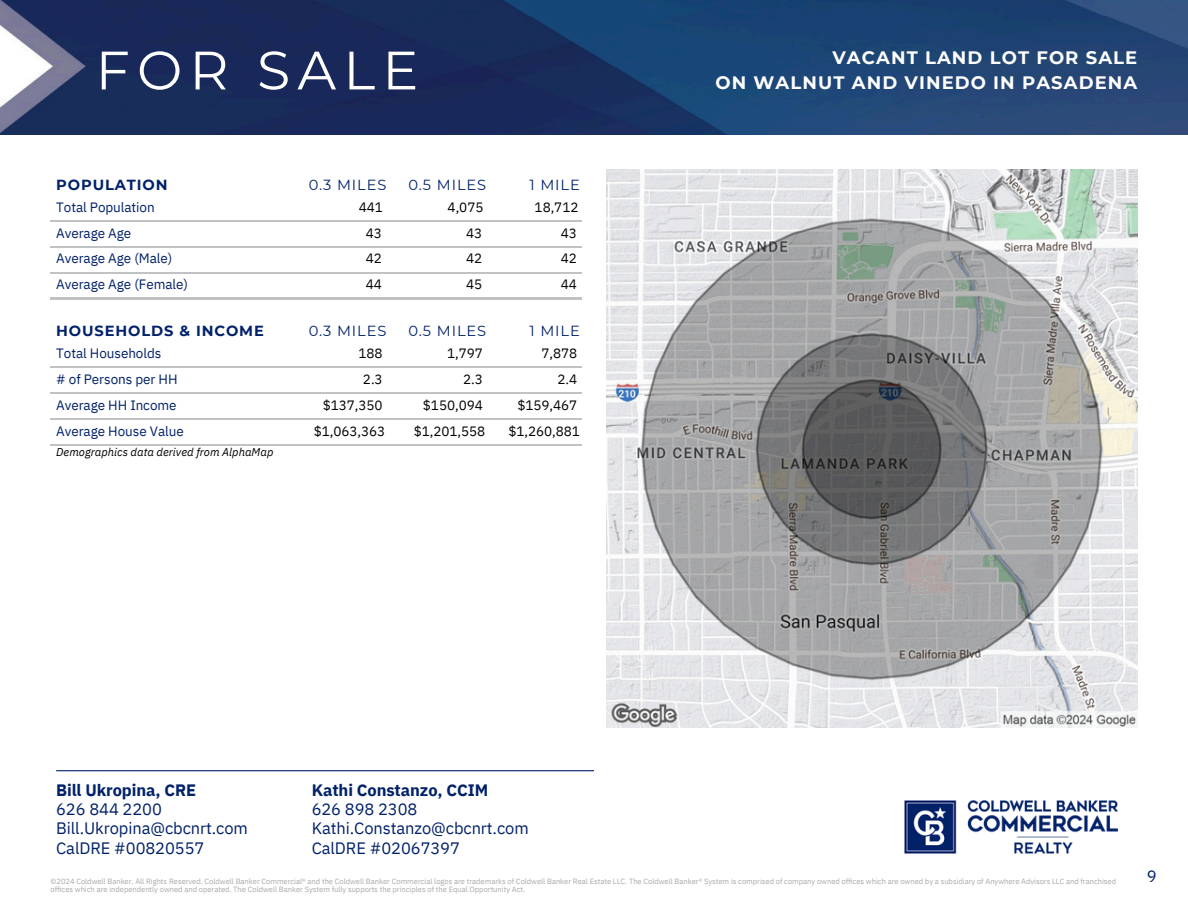
<style>
.page{position:relative;width:1188px;height:918px;background:#fff}
.page>*{position:absolute;margin:0;border:0;box-sizing:border-box;transform-origin:0 0}
.t1{font:54px "Montserrat";letter-spacing:.135em;color:#fff}
.t2{font:700 18px/24.8px "Montserrat";letter-spacing:.06em;color:#fff;text-align:right}
.t3{font:16.5px/19.2px "IBM Plex Sans";letter-spacing:-.005em;color:#012169}
.t4{font:14.7px "Montserrat";letter-spacing:.06em;color:#012169}
.t5{font:700 14.7px "Montserrat";letter-spacing:.06em;color:#012169}
.t6{font:13.5px/25.8px "IBM Plex Sans";letter-spacing:-.005em;color:#012169}
.t7{font:13.5px/25.8px "IBM Plex Sans";letter-spacing:-.005em;color:#000;text-align:right}
.t8{font:italic 11.25px "IBM Plex Sans";color:#000}
.t9{font:7.65px/7.8px "IBM Plex Sans";letter-spacing:-.005em;color:#a7a9ac}
.s1{font-weight:700}
</style>
<div class="page">
<hr style="left:487px;top:298px;width:95px;height:1px;background:#c1c2c4">
<hr style="left:387px;top:298px;width:100px;height:1px;background:#c1c2c4">
<hr style="left:287px;top:298px;width:100px;height:1px;background:#c1c2c4">
<hr style="left:51px;top:298px;width:236px;height:1px;background:#c1c2c4">
<hr style="left:487px;top:272px;width:95px;height:1px;background:#c1c2c4">
<hr style="left:387px;top:272px;width:100px;height:1px;background:#c1c2c4">
<hr style="left:287px;top:272px;width:100px;height:1px;background:#c1c2c4">
<hr style="left:51px;top:272px;width:236px;height:1px;background:#c1c2c4">
<hr style="left:487px;top:246px;width:95px;height:1px;background:#c1c2c4">
<hr style="left:387px;top:246px;width:100px;height:1px;background:#c1c2c4">
<hr style="left:287px;top:246px;width:100px;height:1px;background:#c1c2c4">
<hr style="left:51px;top:246px;width:236px;height:1px;background:#c1c2c4">
<hr style="left:487px;top:220px;width:95px;height:1px;background:#c1c2c4">
<hr style="left:387px;top:220px;width:100px;height:1px;background:#c1c2c4">
<hr style="left:287px;top:220px;width:100px;height:1px;background:#c1c2c4">
<hr style="left:51px;top:220px;width:236px;height:1px;background:#c1c2c4">
<hr style="left:487px;top:444px;width:95px;height:1px;background:#c1c2c4">
<hr style="left:387px;top:444px;width:100px;height:1px;background:#c1c2c4">
<hr style="left:287px;top:444px;width:100px;height:1px;background:#c1c2c4">
<hr style="left:51px;top:444px;width:236px;height:1px;background:#c1c2c4">
<hr style="left:487px;top:418px;width:95px;height:1px;background:#c1c2c4">
<hr style="left:387px;top:418px;width:100px;height:1px;background:#c1c2c4">
<hr style="left:287px;top:418px;width:100px;height:1px;background:#c1c2c4">
<hr style="left:51px;top:418px;width:236px;height:1px;background:#c1c2c4">
<hr style="left:487px;top:392px;width:95px;height:2px;background:#c1c2c4">
<hr style="left:387px;top:392px;width:100px;height:2px;background:#c1c2c4">
<hr style="left:287px;top:392px;width:100px;height:2px;background:#c1c2c4">
<hr style="left:51px;top:392px;width:236px;height:2px;background:#c1c2c4">
<hr style="left:487px;top:367px;width:95px;height:1px;background:#c1c2c4">
<hr style="left:387px;top:367px;width:100px;height:1px;background:#c1c2c4">
<hr style="left:287px;top:367px;width:100px;height:1px;background:#c1c2c4">
<hr style="left:51px;top:367px;width:236px;height:1px;background:#c1c2c4">
<img style="left:606px;top:170px;width:531px;height:558px">
<img style="left:0;top:0;width:1188px;height:135px">
<hr style="left:56px;top:770px;width:538px;height:1px;background:#012169">
<img style="left:905px;top:801px;width:213px;height:52px">
<h5 class="t1" style="left:96px;top:37px;width:324px">FOR SALE</h5>
<h3 class="t2" style="left:715px;top:45px;width:423px">VACANT LAND LOT FOR SALE<br>ON WALNUT AND VINEDO IN PASADENA</h3>
<h6 class="t5" style="left:56px;top:176px;width:113px">POPULATION</h6>
<h6 class="t4" style="left:309px;top:176px;width:79px">0.3 MILES</h6>
<h4 class="t4" style="left:408px;top:176px;width:79px">0.5 MILES</h4>
<h6 class="t4" style="left:529px;top:176px;width:52px">1 MILE</h6>
<h1 class="t6" style="left:56px;top:194px;width:133px">Total Population<br>Average Age<br>Average Age (Male)<br>Average Age (Female)</h1>
<h2 class="t7" style="left:359px;top:194px;width:26px;text-align:center">441<br>43<br>42<br>44</h2>
<h6 class="t7" style="left:466px;top:194px;width:19px;text-align:justify;text-indent:-18px">4,075<br>43<br>42<br>45</h6>
<h5 class="t7" style="left:561px;top:194px;width:19px;text-align:left;text-indent:-26px">18,712<br>43<br>42<br>44</h5>
<h6 class="t5" style="left:56px;top:322px;width:209px">HOUSEHOLDS &amp; INCOME</h6>
<h6 class="t4" style="left:309px;top:322px;width:79px">0.3 MILES</h6>
<h5 class="t4" style="left:408px;top:322px;width:79px">0.5 MILES</h5>
<h5 class="t4" style="left:529px;top:322px;width:52px">1 MILE</h5>
<p class="t6" style="left:56px;top:340px;width:129px">Total Households<br># of Persons per HH<br>Average HH Income<br>Average House Value</p>
<p class="t8" style="left:56px;top:444px;width:219px">Demographics data derived from AlphaMap</p>
<h4 class="t7" style="left:314px;top:340px;width:73px">188<br>2.3 $137,350 $1,063,363</h4>
<h5 class="t7" style="left:414px;top:340px;width:73px">1,797<br>2.3 $150,094 $1,201,558</h5>
<h5 class="t7" style="left:508px;top:340px;width:73px">7,878<br>2.4 $159,467 $1,260,881</h5>
<h6 class="t3" style="left:56px;top:780px;width:193px"><span class="s1">Bill Ukropina, CRE<br></span>626 844 2200<br>Bill.Ukropina@cbcnrt.com<br>CalDRE #00820557</h6>
<p class="t3" style="left:312px;top:780px;width:219px"><span class="s1">Kathi Constanzo, CCIM<br></span>626 898 2308<br>Kathi.Constanzo@cbcnrt.com<br>CalDRE #02067397</p>
<h6 class="t9" style="left:51px;top:877px;width:1067px">©2024 Coldwell Banker. All Rights Reserved. Coldwell Banker Commercial® and the Coldwell Banker Commercial logos are trademarks of Coldwell Banker Real Estate LLC. The Coldwell Banker® System is comprised of company owned offices which are owned by a subsidiary of Anywhere Advisors LLC and franchised offices which are independently owned and operated. The Coldwell Banker System fully supports the principles of the Equal Opportunity Act.</h6>
<p class="t3" style="left:1147px;top:867px;width:11px">9</p>
</div>
